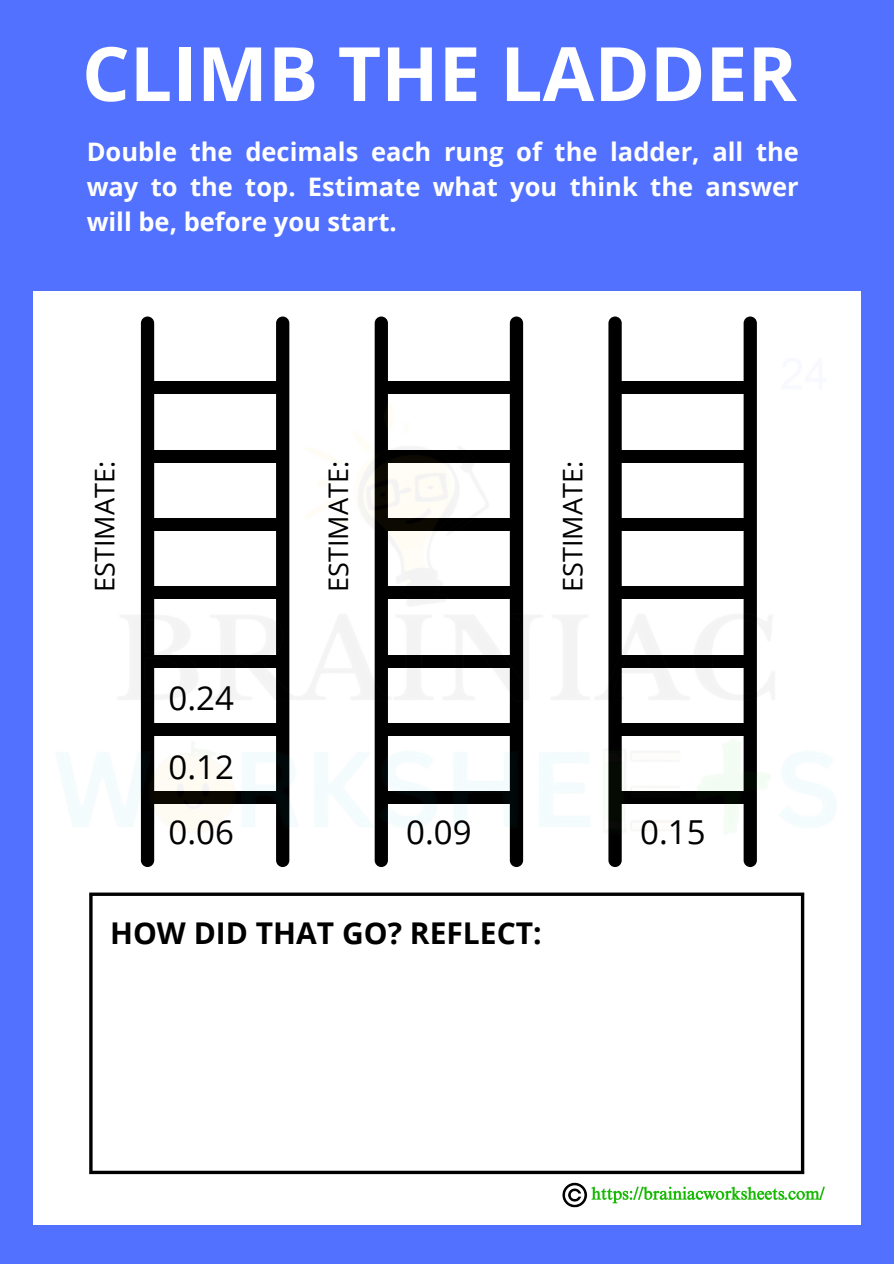
<style>
.page{position:relative;width:894px;height:1264px;background:#fff}
.page>*{position:absolute;margin:0;border:0;box-sizing:border-box;transform-origin:0 0}
.t1{font:700 75px "Open Sans";color:#fff}
.t2{font:33px "Open Sans";color:#000}
.t3{font:700 30px "Open Sans";color:#000}
.t4{font:27px "Open Sans";color:#000}
.t5{font:700 25.5px/34.8px "Open Sans";color:#fff;text-align:justify}
</style>
<div class="page">
<div style="left:0;top:0;width:893px;height:1263px;background:#5271ff"></div>
<div style="left:33px;top:36px;width:826px;height:1188px;background:#fff"></div>
<div style="left:743px;top:316px;width:13px;height:551px;background:#000;border-radius:7px"></div>
<div style="left:608px;top:316px;width:13px;height:551px;background:#000;border-radius:7px"></div>
<div style="left:615px;top:381px;width:135px;height:13px;background:#000"></div>
<div style="left:276px;top:316px;width:13px;height:551px;background:#000;border-radius:7px"></div>
<div style="left:141px;top:316px;width:13px;height:551px;background:#000;border-radius:7px"></div>
<div style="left:147px;top:381px;width:135px;height:13px;background:#000"></div>
<div style="left:509px;top:316px;width:14px;height:551px;background:#000;border-radius:7px"></div>
<div style="left:374px;top:316px;width:14px;height:551px;background:#000;border-radius:7px"></div>
<div style="left:381px;top:381px;width:135px;height:13px;background:#000"></div>
<svg style="left:89px;top:895px;width:4px;height:275px"></svg>
<svg style="left:800px;top:895px;width:4px;height:275px"></svg>
<hr style="left:89px;top:892px;width:715px;height:3px;background:#000">
<svg style="left:89px;top:1170px;width:715px;height:4px;background:#2f2f2f"></svg>
<div style="left:0;top:0;width:893px;height:291px;background:#5271ff"></div>
<img style="left:56px;top:391px;width:805px;height:476px">
<img style="left:562px;top:1182px;width:263px;height:26px">
<h1 class="t1" style="left:82px;top:21px;width:716px">CLIMB THE LADDER</h1>
<p class="t5" style="left:87px;top:134px;width:713px">Double the decimals each rung of the ladder, all the way to the top. Estimate what you think the answer will be, before you start.</p>
<p class="t4" style="left:85px;top:591px;width:132px;rotate:-90deg">ESTIMATE:</p>
<h4 class="t4" style="left:319px;top:591px;width:132px;rotate:-90deg">ESTIMATE:</h4>
<p class="t4" style="left:553px;top:591px;width:132px;rotate:-90deg">ESTIMATE:</p>
<p class="t2" style="left:168px;top:675px;width:67px">0.24</p>
<p class="t2" style="left:168px;top:743px;width:67px">0.12</p>
<h4 class="t2" style="left:168px;top:808px;width:67px">0.06</h4>
<p class="t2" style="left:406px;top:808px;width:67px">0.09</p>
<h2 class="t2" style="left:640px;top:808px;width:67px">0.15</h2>
<h4 class="t3" style="left:110px;top:911px;width:433px">HOW DID THAT GO? REFLECT:</h4>
</div>
